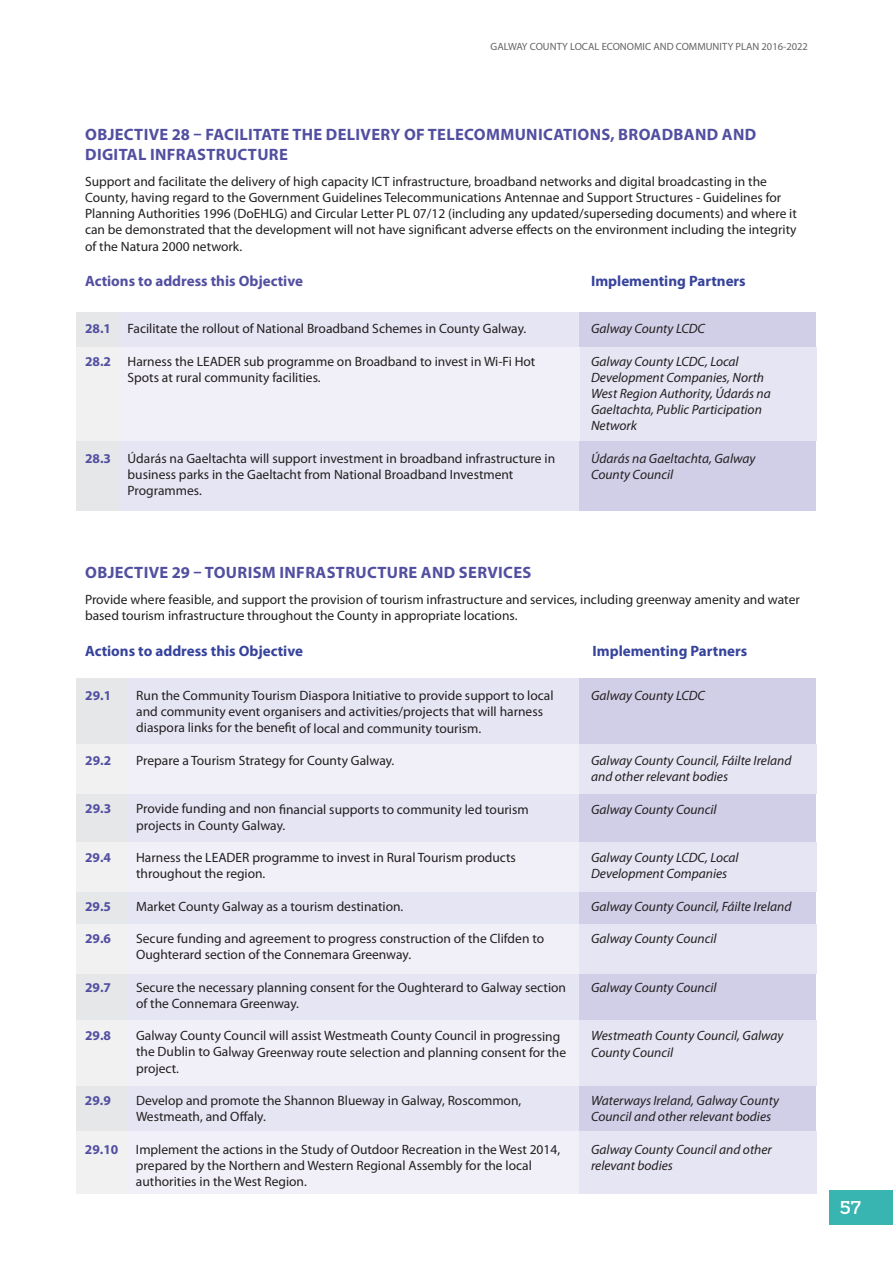
<style>
.page{position:relative;width:893px;height:1263px;background:#fff}
.page>*{position:absolute;margin:0;border:0;box-sizing:border-box;transform-origin:0 0}
.t1{font:600 18px "Sanchez";color:#fff}
.t2{font:700 16.5px/19.8px "Myriad Pro";letter-spacing:.02em;color:#524fa1}
.t3{font:700 15px "Myriad Pro";color:#36439b}
.t4{font:700 15px "Myriad Pro";color:#524fa1}
.t5{font:13.5px/16.2px "Myriad Pro";color:#231f20}
.t6{font:italic 13.5px/16.2px "Myriad Pro";color:#231f20}
.t7{font:700 13.5px "Myriad Pro";color:#524fa1}
.t8{font:10.5px "Myriad";color:#636466}
.s1{font-weight:700;color:#524fa1}
</style>
<div class="page">
<div style="left:77px;top:312px;width:739px;height:198px;background:#d1cee7"></div>
<div style="left:77px;top:312px;width:502px;height:198px;background:#e6e5f3"></div>
<div style="left:77px;top:312px;width:43px;height:198px;background:#e6e7e8"></div>
<div style="left:829px;top:1191px;width:64px;height:34px;background:#38b4b1"></div>
<div style="left:579px;top:347px;width:237px;height:94px;background:#e6e5f3"></div>
<div style="left:120px;top:347px;width:459px;height:94px;background:#f1f0f8"></div>
<div style="left:77px;top:347px;width:43px;height:94px;background:#f1f1f2"></div>
<div style="left:77px;top:679px;width:739px;height:515px;background:#d1cee7"></div>
<div style="left:77px;top:679px;width:502px;height:515px;background:#e6e5f3"></div>
<div style="left:77px;top:679px;width:51px;height:515px;background:#e6e7e8"></div>
<div style="left:579px;top:744px;width:237px;height:50px;background:#e6e5f3"></div>
<div style="left:128px;top:744px;width:451px;height:50px;background:#f1f0f8"></div>
<div style="left:77px;top:744px;width:51px;height:50px;background:#f1f1f2"></div>
<div style="left:579px;top:842px;width:237px;height:50px;background:#e6e5f3"></div>
<div style="left:128px;top:842px;width:451px;height:50px;background:#f1f0f8"></div>
<div style="left:77px;top:842px;width:51px;height:50px;background:#f1f1f2"></div>
<div style="left:579px;top:924px;width:237px;height:50px;background:#e6e5f3"></div>
<div style="left:128px;top:924px;width:451px;height:50px;background:#f1f0f8"></div>
<div style="left:77px;top:924px;width:51px;height:50px;background:#f1f1f2"></div>
<div style="left:579px;top:1020px;width:237px;height:66px;background:#e6e5f3"></div>
<div style="left:128px;top:1020px;width:451px;height:66px;background:#f1f0f8"></div>
<div style="left:77px;top:1020px;width:51px;height:66px;background:#f1f1f2"></div>
<div style="left:579px;top:1131px;width:237px;height:63px;background:#e6e5f3"></div>
<div style="left:128px;top:1131px;width:451px;height:63px;background:#f1f0f8"></div>
<div style="left:77px;top:1131px;width:51px;height:63px;background:#f1f1f2"></div>
<p class="t8" style="left:491px;top:43px;width:319px">GALWAY COUNTY LOCAL ECONOMIC AND COMMUNITY PLAN 2016-2022</p>
<p class="t2" style="left:85px;top:126px;width:672px">OBJECTIVE 28 FACILITATE THE DELIVERY OF TELECOMMUNICATIONS, BROADBAND AND<br>DIGITAL INFRASTRUCTURE</p>
<p class="t5" style="left:85px;top:174px;width:713px">Support and facilitate the delivery of high capacity ICT infrastructure, broadband networks and digital broadcasting in the County, having regard to the Government Guidelines Telecommunications Antennae and Support Structures - Guidelines for Planning Authorities 1996 (DoEHLG) and Circular Letter PL 07/12 (including any updated/superseding documents) and where it can be demonstrated that the development will not have significant adverse effects on the environment including the integrity of the Natura 2000 network.</p>
<p class="t4" style="left:85px;top:275px;width:219px">Actions to address this Objective</p>
<p class="t3" style="left:591px;top:275px;width:156px">Implementing Partners</p>
<p class="t5" style="left:85px;top:322px;width:443px"><span class="s1">28.1</span> Facilitate the rollout of National Broadband Schemes in County Galway.</p>
<p class="t5" style="left:128px;top:354px;width:409px;text-indent:-43px"><span class="s1">28.2</span> Harness the LEADER sub programme on Broadband to invest in Wi-Fi Hot<br>Spots at rural community facilities.</p>
<p class="t5" style="left:128px;top:451px;width:429px;text-indent:-43px"><span class="s1">28.3</span> Údarás na Gaeltachta will support investment in broadband infrastructure in business parks in the Gaeltacht from National Broadband Investment<br>Programmes.</p>
<p class="t6" style="left:591px;top:322px;width:116px">Galway County LCDC</p>
<p class="t6" style="left:591px;top:354px;width:181px">Galway County LCDC, Local<br>Development Companies, North<br>West Region Authority, Údarás na<br>Gaeltachta, Public Participation<br>Network</p>
<p class="t6" style="left:591px;top:451px;width:166px">Údarás na Gaeltachta, Galway<br>County Council</p>
<p class="t2" style="left:85px;top:564px;width:448px">OBJECTIVE 29 TOURISM INFRASTRUCTURE AND SERVICES</p>
<p class="t5" style="left:85px;top:592px;width:716px">Provide where feasible, and support the provision of tourism infrastructure and services, including greenway amenity and water based tourism infrastructure throughout the County in appropriate locations.</p>
<p class="t3" style="left:85px;top:645px;width:219px">Actions to address this Objective</p>
<p class="t3" style="left:593px;top:645px;width:156px">Implementing Partners</p>
<p class="t7" style="left:85px;top:690px;width:27px">29.1</p>
<p class="t5" style="left:136px;top:689px;width:419px">Run the Community Tourism Diaspora Initiative to provide support to local and community event organisers and activities/projects that will harness diaspora links for the benefit of local and community tourism.</p>
<p class="t7" style="left:85px;top:755px;width:27px">29.2</p>
<p class="t5" style="left:136px;top:753px;width:260px">Prepare a Tourism Strategy for County Galway.</p>
<p class="t7" style="left:85px;top:804px;width:27px">29.3</p>
<p class="t5" style="left:136px;top:802px;width:394px">Provide funding and non financial supports to community led tourism projects in County Galway.</p>
<p class="t7" style="left:85px;top:852px;width:27px">29.4</p>
<p class="t5" style="left:136px;top:851px;width:381px">Harness the LEADER programme to invest in Rural Tourism products throughout the region.</p>
<p class="t7" style="left:85px;top:901px;width:27px">29.5</p>
<p class="t5" style="left:136px;top:899px;width:269px">Market County Galway as a tourism destination.</p>
<p class="t7" style="left:85px;top:933px;width:27px">29.6</p>
<p class="t5" style="left:136px;top:932px;width:410px">Secure funding and agreement to progress construction of the Clifden to<br>Oughterard section of the Connemara Greenway.</p>
<p class="t7" style="left:85px;top:982px;width:27px">29.7</p>
<p class="t5" style="left:136px;top:980px;width:431px">Secure the necessary planning consent for the Oughterard to Galway section of the Connemara Greenway.</p>
<p class="t7" style="left:85px;top:1030px;width:27px">29.8</p>
<p class="t5" style="left:136px;top:1029px;width:432px">Galway County Council will assist Westmeath County Council in progressing the Dublin to Galway Greenway route selection and planning consent for the project.</p>
<p class="t7" style="left:85px;top:1095px;width:27px">29.9</p>
<p class="t5" style="left:136px;top:1094px;width:387px">Develop and promote the Shannon Blueway in Galway, Roscommon,<br>Westmeath, and Offaly.</p>
<p class="t7" style="left:85px;top:1144px;width:35px">29.10</p>
<p class="t5" style="left:136px;top:1142px;width:426px">Implement the actions in the Study of Outdoor Recreation in the West 2014, prepared by the Northern and Western Regional Assembly for the local authorities in the West Region.</p>
<p class="t6" style="left:591px;top:689px;width:116px">Galway County LCDC</p>
<p class="t6" style="left:591px;top:753px;width:202px">Galway County Council, Fáilte Ireland and other relevant bodies</p>
<p class="t6" style="left:591px;top:802px;width:127px">Galway County Council</p>
<p class="t6" style="left:591px;top:851px;width:149px">Galway County LCDC, Local<br>Development Companies</p>
<p class="t6" style="left:591px;top:899px;width:202px">Galway County Council, Fáilte Ireland</p>
<p class="t6" style="left:591px;top:932px;width:127px">Galway County Council</p>
<p class="t6" style="left:591px;top:980px;width:127px">Galway County Council</p>
<p class="t6" style="left:591px;top:1029px;width:194px">Westmeath County Council, Galway<br>County Council</p>
<p class="t6" style="left:591px;top:1094px;width:189px">Waterways Ireland, Galway County<br>Council and other relevant bodies</p>
<p class="t6" style="left:591px;top:1142px;width:182px">Galway County Council and other relevant bodies</p>
<h1 class="t1" style="left:840px;top:1200px;width:23px">57</h1>
</div>
